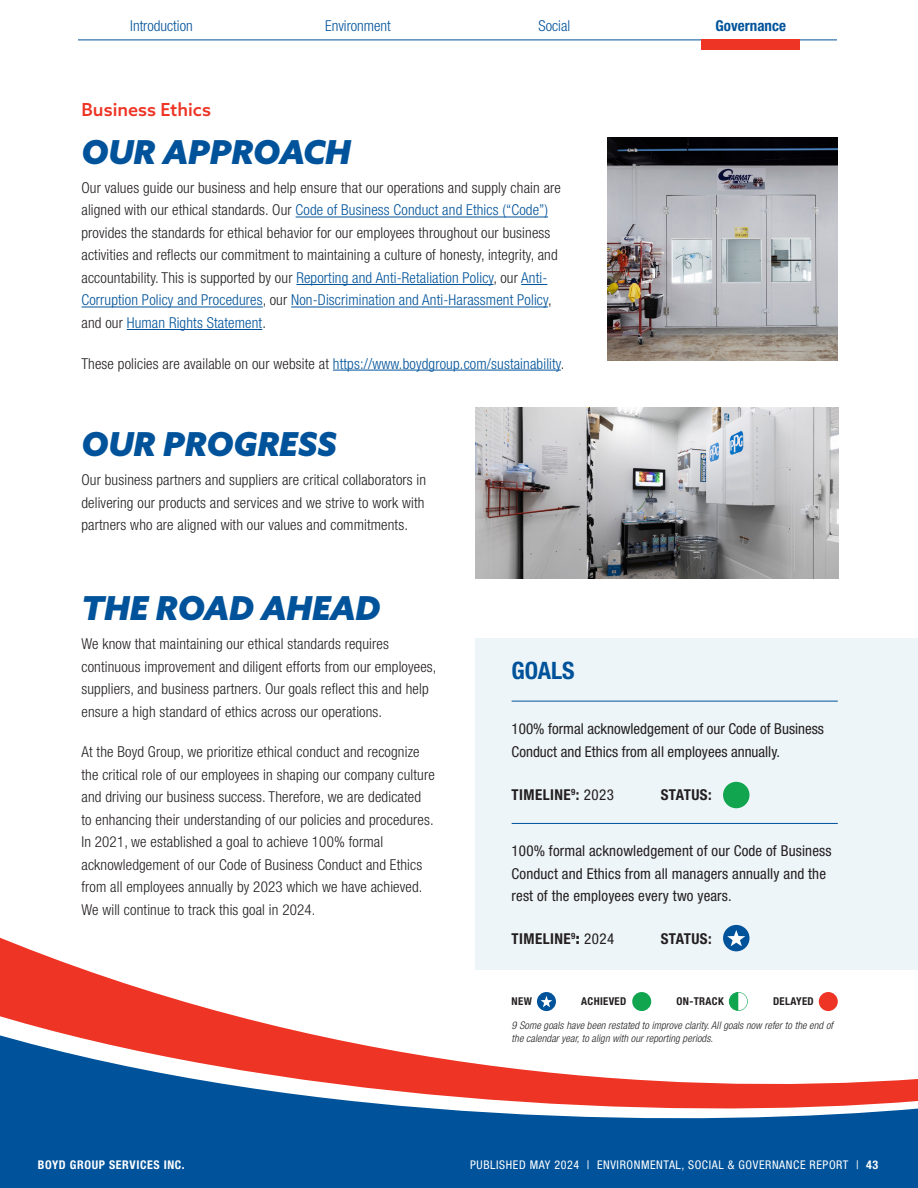
<style>
.page{position:relative;width:918px;height:1188px;background:#fff}
.page>*{position:absolute;margin:0;border:0;box-sizing:border-box;transform-origin:0 0}
.Subhead{font:italic 900 33px "Azo Sans";color:#00539a}
.Header_on_Blue{font:700 condensed 24px "Helvetica Neue LT Pro";color:#00539a}
.Subhead-2{font:500 18px "Azo Sans";color:#ee3424}
.t1{font:300 condensed 15px/22.5px "Helvetica Neue LT Pro";letter-spacing:.01em;color:#231f20}
.t2{font:condensed 15px/22.5px "Helvetica Neue LT Pro";letter-spacing:.01em;color:#231f20}
.t3{font:700 condensed 15px "Helvetica Neue LT Pro";letter-spacing:.03em;color:#231f20}
.t4{font:300 condensed 15px "Helvetica Neue LT Pro";color:#00539a}
.t5{font:700 condensed 15px "Helvetica Neue LT Pro";color:#00539a}
.t6{font:condensed 12px "Helvetica Neue LT Pro";letter-spacing:.05em;color:#fff}
.t7{font:700 condensed 12px "Helvetica Neue LT Pro";letter-spacing:.05em;color:#fff}
.t8{font:700 condensed 10.8px "Helvetica Neue LT Pro";letter-spacing:.03em;color:#231f20}
.t9{font:italic 300 condensed 10.5px/13.5px "Helvetica Neue LT Pro";letter-spacing:.01em;color:#231f20}
.s1{color:#00539a}
.s2{font-weight:400}
.s3{font-weight:900}
.s4{font-weight:700}
</style>
<div class="page">
<div style="left:0;top:1160px;width:918px;height:28px;background:#00539a"></div>
<svg style="left:0;top:931px;width:833px;height:100px"></svg>
<svg style="left:0;top:1031px;width:918px;height:129px"></svg>
<hr style="left:296px;top:217px;width:252px;height:1px;background:#00539a">
<hr style="left:296px;top:284px;width:197px;height:1px;background:#00539a">
<svg style="left:521px;top:284px;width:26px;height:1px"></svg>
<hr style="left:81px;top:307px;width:182px;height:1px;background:#00539a">
<hr style="left:291px;top:307px;width:257px;height:1px;background:#00539a">
<hr style="left:127px;top:329px;width:135px;height:1px;background:#00539a">
<hr style="left:333px;top:370px;width:228px;height:1px;background:#00539a">
<hr style="left:78px;top:40px;width:759px;height:1px;background:#00539a">
<div style="left:702px;top:40px;width:98px;height:10px;background:#ee3424"></div>
<div style="left:476px;top:639px;width:442px;height:331px;background:#eef5f8"></div>
<div style="left:537px;top:992px;width:19px;height:19px;background:#00539a;border-radius:50%"></div>
<div style="left:632px;top:992px;width:19px;height:19px;background:#11a54f;border-radius:50%"></div>
<div style="left:819px;top:992px;width:19px;height:19px;background:#ee3424;border-radius:50%"></div>
<hr style="left:512px;top:823px;width:326px;height:1px;background:#00539a">
<hr style="left:512px;top:701px;width:326px;height:1px;background:#00539a">
<svg style="left:541px;top:996px;width:11px;height:11px"></svg>
<div style="left:723px;top:782px;width:27px;height:26px;background:#11a54f;border-radius:50%"></div>
<div style="left:723px;top:925px;width:27px;height:26px;background:#00539a;border-radius:50%"></div>
<svg style="left:727px;top:930px;width:18px;height:16px"></svg>
<img style="left:608px;top:137px;width:230px;height:224px">
<img style="left:476px;top:408px;width:363px;height:170px">
<div style="left:729px;top:993px;width:18px;height:17px;background:#11a54f;border-radius:50%"></div>
<div style="left:729px;top:992px;width:19px;height:19px;border:1px solid #11a54f;border-radius:50%"></div>
<svg style="left:738px;top:993px;width:9px;height:17px"></svg>
<p class="t4" style="left:130px;top:17px;width:64px">Introduction</p>
<p class="t4" style="left:325px;top:17px;width:67px">Environment</p>
<p class="t4" style="left:539px;top:17px;width:33px">Social</p>
<p class="t5" style="left:716px;top:17px;width:72px">Governance</p>
<p class="Subhead-2" style="left:81px;top:97px;width:131px">Business Ethics</p>
<p class="Subhead" style="left:81px;top:130px;width:271px">OUR APPROACH</p>
<p class="t1" style="left:81px;top:176px;width:481px">Our values guide our business and help ensure that our operations and supply chain are aligned with our ethical standards. Our <span class="s1">Code of Business Conduct and Ethics (“Code”) </span>provides the standards for ethical behavior for our employees throughout our business activities and reflects our commitment to maintaining a culture of honesty, integrity, and accountability. This is supported by our <span class="s1">Reporting and Anti-Retaliation Policy</span>, our <span class="s1">Anti-Corruption Policy and Procedures</span>, our <span class="s1">Non-Discrimination and Anti-Harassment Policy</span>, and our <span class="s1">Human Rights Statement</span>.</p>
<p class="t1" style="left:81px;top:352px;width:484px">These policies are available on our website at <span class="s1">https://www.boydgroup.com/sustainability</span>.</p>
<p class="Subhead" style="left:81px;top:422px;width:257px">OUR PROGRESS</p>
<p class="t1" style="left:81px;top:469px;width:346px;text-align:justify">Our business partners and suppliers are critical collaborators in delivering our products and services and we strive to work with partners who are aligned with our values and commitments.</p>
<p class="Subhead" style="left:81px;top:586px;width:300px">THE ROAD AHEAD</p>
<p class="t1" style="left:81px;top:633px;width:357px">We know that maintaining our ethical standards requires continuous improvement and diligent efforts from our employees, suppliers, and business partners. Our goals reflect this and help ensure a high standard of ethics across our operations.</p>
<p class="t1" style="left:81px;top:741px;width:355px">At the Boyd Group, we prioritize ethical conduct and recognize the critical role of our employees in shaping our company culture and driving our business success. Therefore, we are dedicated to enhancing their understanding of our policies and procedures.<br>In 2021, we established a goal to achieve 100% formal acknowledgement of our Code of Business Conduct and Ethics from all employees annually by 2023 which we have achieved.<br>We will continue to track this goal in 2024.</p>
<p class="Header_on_Blue" style="left:512px;top:655px;width:65px">GOALS</p>
<p class="t2" style="left:512px;top:718px;width:314px">100% formal acknowledgement of our Code of Business<br>Conduct and Ethics from all employees annually.</p>
<p class="t3" style="left:512px;top:786px;width:104px">TIMELINE<sup>9</sup>: <span class="s2">2023</span></p>
<p class="t3" style="left:661px;top:786px;width:53px">STATUS:</p>
<p class="t2" style="left:512px;top:840px;width:321px">100% formal acknowledgement of our Code of Business<br>Conduct and Ethics from all managers annually and the rest of the employees every two years.</p>
<p class="t3" style="left:512px;top:930px;width:104px">TIMELINE<sup>9</sup><span class="s3">:</span> <span class="s2">2024</span></p>
<p class="t3" style="left:661px;top:930px;width:53px">STATUS:</p>
<p class="t8" style="left:512px;top:995px;width:22px">NEW</p>
<p class="t8" style="left:581px;top:995px;width:47px">ACHIEVED</p>
<p class="t8" style="left:677px;top:995px;width:49px">ON-TRACK</p>
<p class="t8" style="left:773px;top:995px;width:42px">DELAYED</p>
<p class="t9" style="left:512px;top:1019px;width:323px">9 Some goals have been restated to improve clarity. All goals now refer to the end of the calendar year, to align with our reporting periods.</p>
<p class="t7" style="left:38px;top:1158px;width:149px">BOYD GROUP SERVICES INC.</p>
<p class="t6" style="left:470px;top:1158px;width:410px">PUBLISHED MAY 2024 | ENVIRONMENTAL, SOCIAL &amp; GOVERNANCE REPORT | <span class="s4">43</span></p>
</div>
